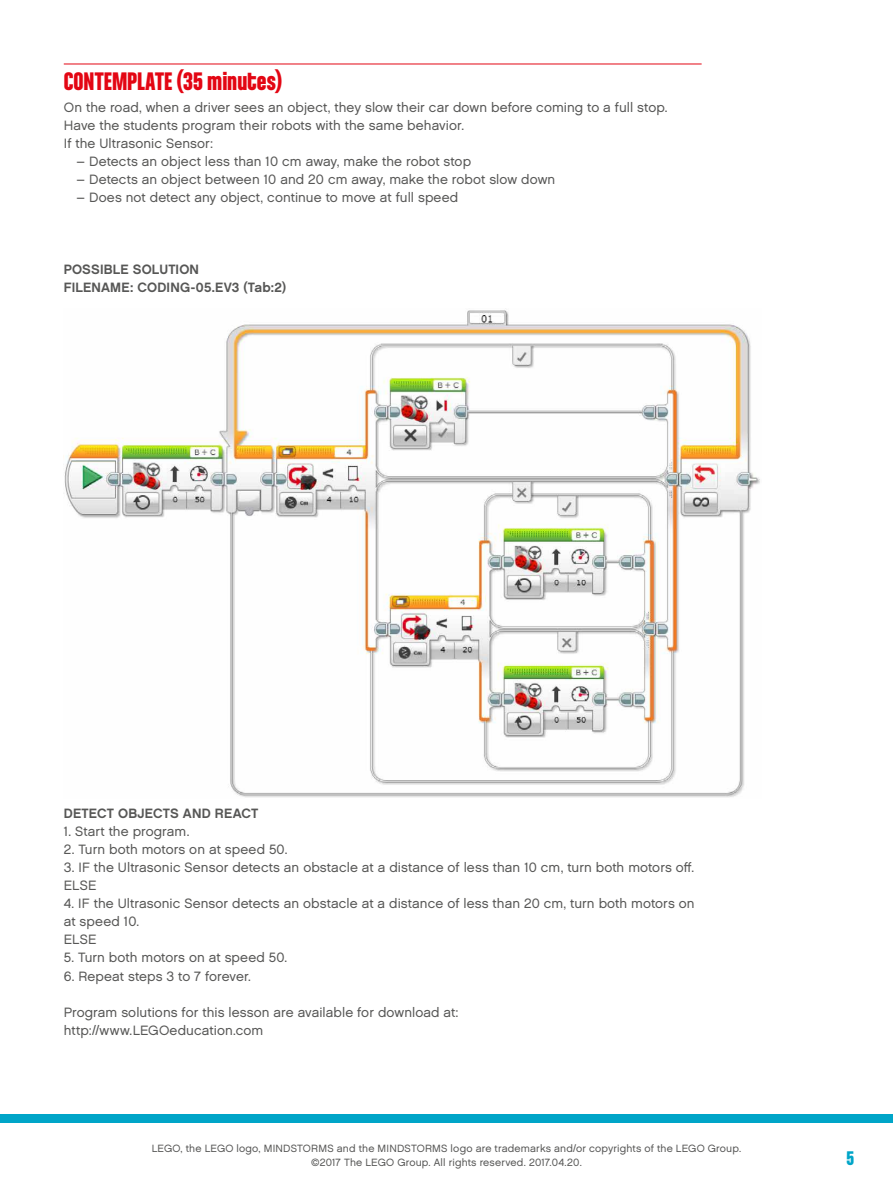
<style>
.page{position:relative;width:893px;height:1191px;background:#fff}
.page>*{position:absolute;margin:0;border:0;box-sizing:border-box;transform-origin:0 0}
.t1{font:700 27px "LEGO Chalet Comprime 80";color:#e30613}
.t2{font:700 21px "LEGO Chalet Comprime 80";color:#00a5c8}
.t3{font:13.5px/18px "LEGO Chalet 60";letter-spacing:.005em;color:#575756}
.t4{font:700 13.5px/18px "LEGO Chalet 60";letter-spacing:.01em;color:#575756}
.t5{font:10.5px/13.5px "LEGO Chalet 60";letter-spacing:.015em;color:#575756;text-align:center}
</style>
<div class="page">
<div style="left:0;top:1114px;width:893px;height:9px;background:#00a5c8"></div>
<hr style="left:64px;top:64px;width:638px;height:1px;background:#e30613">
<img style="left:64px;top:310px;width:696px;height:488px">
<h1 class="t1" style="left:64px;top:65px;width:220px">CONTEMPLATE (35 minutes)</h1>
<p class="t3" style="left:64px;top:98px;width:605px">On the road, when a driver sees an object, they slow their car down before coming to a full stop.<br>Have the students program their robots with the same behavior.<br>If the Ultrasonic Sensor:</p>
<p class="t3" style="left:77px;top:152px;width:396px">– Detects an object less than 10 cm away, make the robot stop</p>
<p class="t3" style="left:77px;top:170px;width:480px">– Detects an object between 10 and 20 cm away, make the robot slow down</p>
<p class="t3" style="left:77px;top:188px;width:383px">– Does not detect any object, continue to move at full speed</p>
<p class="t4" style="left:64px;top:260px;width:224px">POSSIBLE SOLUTION<br>FILENAME: CODING-05.EV3 (Tab:2)</p>
<p class="t4" style="left:64px;top:804px;width:196px">DETECT OBJECTS AND REACT</p>
<p class="t3" style="left:64px;top:822px;width:127px">1. Start the program.</p>
<p class="t3" style="left:64px;top:840px;width:225px">2. Turn both motors on at speed 50.</p>
<p class="t3" style="left:64px;top:858px;width:632px">3. IF the Ultrasonic Sensor detects an obstacle at a distance of less than 10 cm, turn both motors off.<br>ELSE</p>
<p class="t3" style="left:64px;top:894px;width:632px">4. IF the Ultrasonic Sensor detects an obstacle at a distance of less than 20 cm, turn both motors on at speed 10.<br>ELSE</p>
<p class="t3" style="left:64px;top:948px;width:225px">5. Turn both motors on at speed 50.</p>
<p class="t3" style="left:64px;top:966px;width:189px">6. Repeat steps 3 to 7 forever.</p>
<p class="t3" style="left:64px;top:1002px;width:396px">Program solutions for this lesson are available for download at: http://www.LEGOeducation.com</p>
<p class="t5" style="left:152px;top:1141px;width:591px">LEGO, the LEGO logo, MINDSTORMS and the MINDSTORMS logo are trademarks and/or copyrights of the LEGO Group. ©2017 The LEGO Group. All rights reserved. 2017.04.20.</p>
<h2 class="t2" style="left:843px;top:1146px;width:17px">7 05</h2>
</div>
